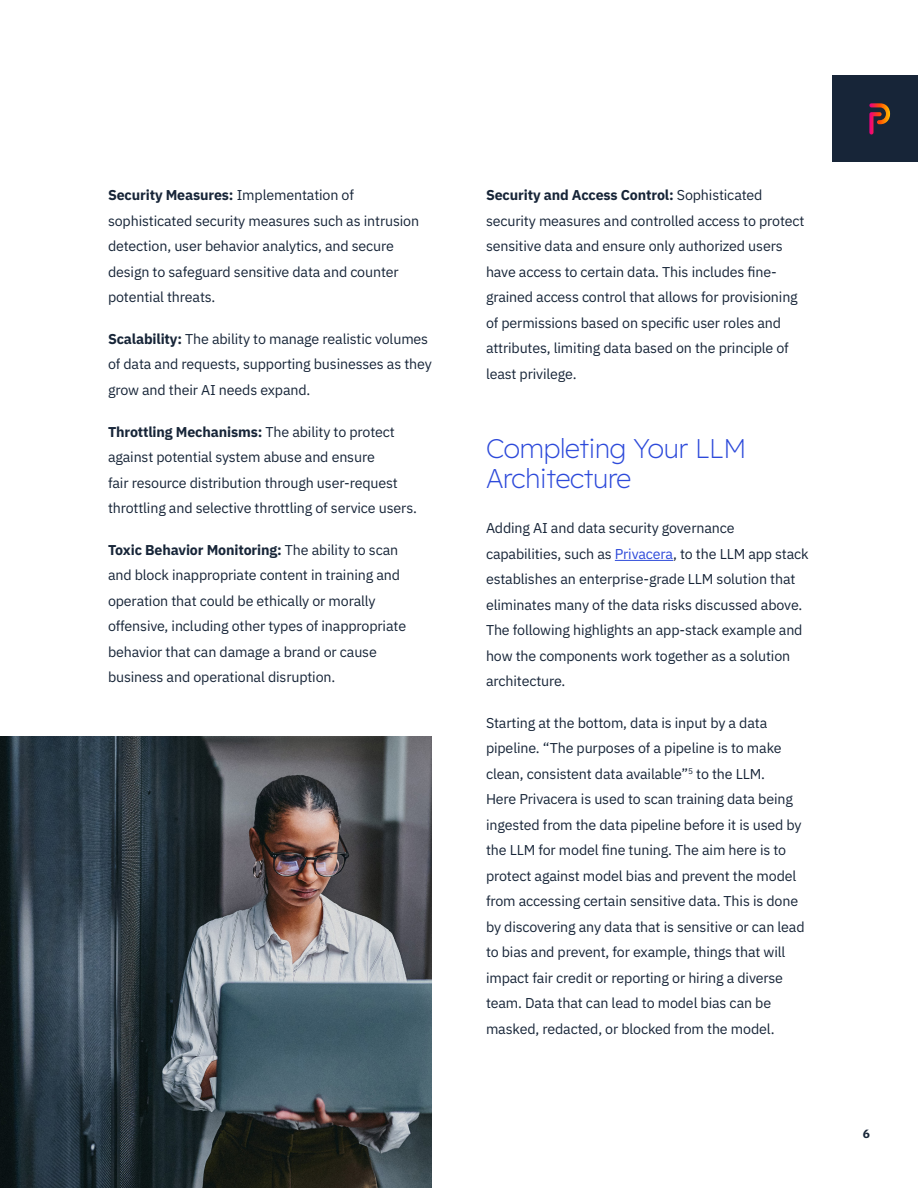
<style>
.page{position:relative;width:918px;height:1188px;background:#fff}
.page>*{position:absolute;margin:0;border:0;box-sizing:border-box;transform-origin:0 0}
.t1{font:200 27px/30px "Lexend";letter-spacing:-.01em;color:#2d4ada}
.t2{font:14.25px/25.5px "IBM Plex Sans";letter-spacing:-.01em;color:#172538}
.t3{font:700 12px "IBM Plex Sans";color:#172538}
.s1{font-weight:700}
.s2{color:#2d4ada}
</style>
<div class="page">
<div style="left:832px;top:75px;width:86px;height:86px;background:#172538"></div>
<svg style="left:869px;top:103px;width:21px;height:32px"></svg>
<hr style="left:615px;top:560px;width:58px;height:1px;background:#2d4ada">
<img style="left:0;top:737px;width:432px;height:451px">
<p class="t2" style="left:108px;top:181px;width:313px"><span class="s1">Security Measures:</span> Implementation of sophisticated security measures such as intrusion detection, user behavior analytics, and secure design to safeguard sensitive data and counter potential threats.</p>
<p class="t2" style="left:108px;top:325px;width:325px"><span class="s1">Scalability:</span> The ability to manage realistic volumes of data and requests, supporting businesses as they grow and their AI needs expand.</p>
<p class="t2" style="left:108px;top:418px;width:310px"><span class="s1">Throttling Mechanisms:</span> The ability to protect against potential system abuse and ensure<br>fair resource distribution through user-request throttling and selective throttling of service users.</p>
<p class="t2" style="left:108px;top:536px;width:300px"><span class="s1">Toxic Behavior Monitoring:</span> The ability to scan and block inappropriate content in training and operation that could be ethically or morally offensive, including other types of inappropriate behavior that can damage a brand or cause business and operational disruption.</p>
<p class="t2" style="left:486px;top:181px;width:320px"><span class="s1">Security and Access Control:</span> Sophisticated security measures and controlled access to protect sensitive data and ensure only authorized users have access to certain data. This includes fine&shy;grained access control that allows for provisioning of permissions based on specific user roles and attributes, limiting data based on the principle of least privilege.</p>
<p class="t1" style="left:486px;top:431px;width:262px">Completing Your LLM<br>Architecture</p>
<p class="t2" style="left:486px;top:514px;width:324px">Adding AI and data security governance capabilities, such as <span class="s2">Privacera</span>, to the LLM app stack establishes an enterprise-grade LLM solution that eliminates many of the data risks discussed above.<br>The following highlights an app-stack example and how the components work together as a solution architecture.</p>
<p class="t2" style="left:486px;top:709px;width:320px">Starting at the bottom, data is input by a data pipeline. “The purposes of a pipeline is to make clean, consistent data available”<sup>5</sup> to the LLM.<br>Here Privacera is used to scan training data being ingested from the data pipeline before it is used by the LLM for model fine tuning. The aim here is to protect against model bias and prevent the model from accessing certain sensitive data. This is done by discovering any data that is sensitive or can lead to bias and prevent, for example, things that will impact fair credit or reporting or hiring a diverse team. Data that can lead to model bias can be masked, redacted, or blocked from the model.</p>
<p class="t3" style="left:863px;top:1124px;width:9px">6</p>
</div>
